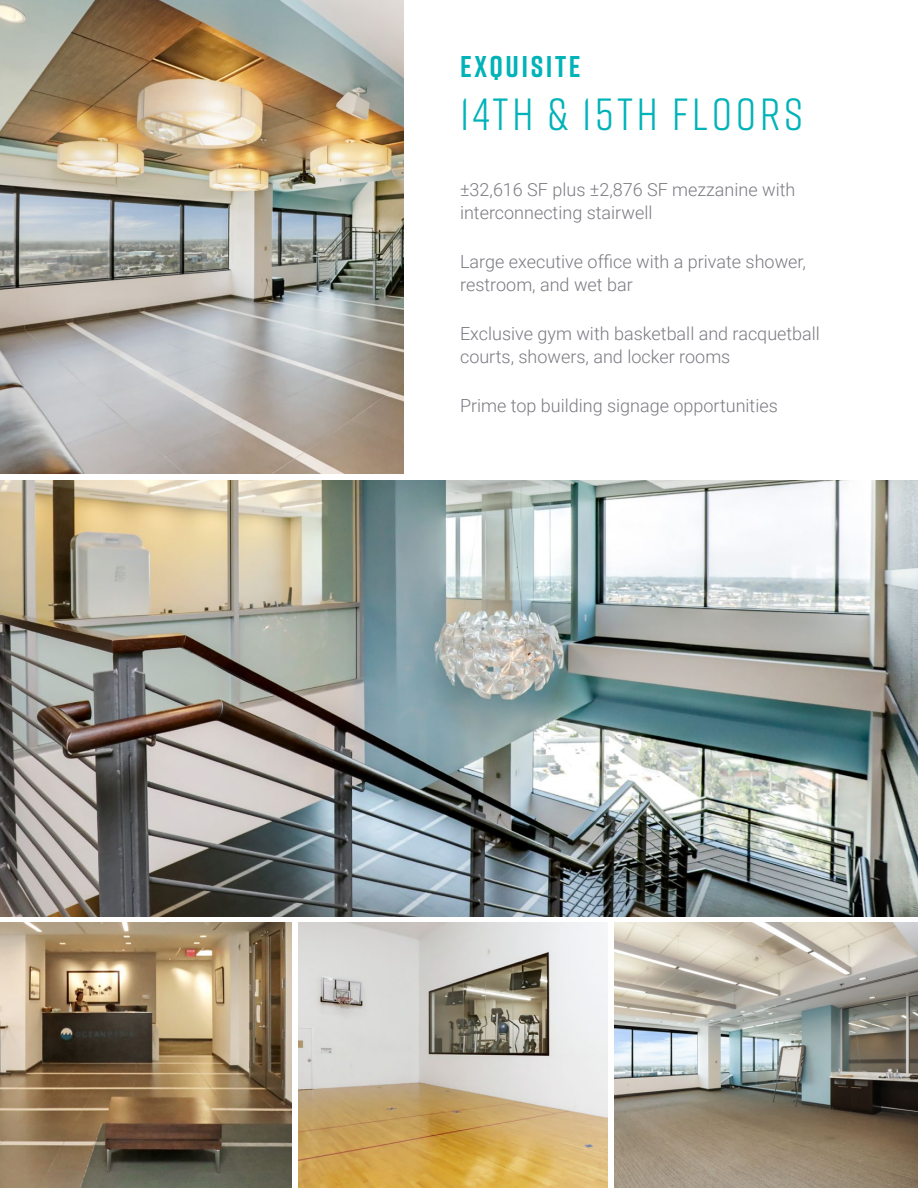
<style>
.page{position:relative;width:918px;height:1188px;background:#fff}
.page>*{position:absolute;margin:0;border:0;box-sizing:border-box;transform-origin:0 0}
.t1{font:45px "Rift";letter-spacing:.085em;color:#00b3b8}
.t2{font:700 30px "Rift";letter-spacing:.085em;color:#00b3b8}
.t3{font:300 18px/22.5px "Roboto";color:#7a7b82}
</style>
<div class="page">
<img style="left:0;top:923px;width:292px;height:265px">
<img style="left:298px;top:923px;width:310px;height:265px">
<img style="left:614px;top:923px;width:304px;height:265px">
<img style="left:0;top:0;width:404px;height:474px">
<img style="left:0;top:481px;width:918px;height:435px">
<h2 class="t2" style="left:460px;top:45px;width:122px">EXQUISITE</h2>
<h1 class="t1" style="left:460px;top:83px;width:344px">14TH &amp; 15TH FLOORS</h1>
<p class="t3" style="left:460px;top:178px;width:337px">±32,616 SF plus ±2,876 SF mezzanine with interconnecting stairwell</p>
<p class="t3" style="left:460px;top:250px;width:347px">Large executive office with a private shower, restroom, and wet bar</p>
<p class="t3" style="left:460px;top:322px;width:361px">Exclusive gym with basketball and racquetball courts, showers, and locker rooms</p>
<p class="t3" style="left:460px;top:394px;width:319px">Prime top building signage opportunities</p>
</div>
